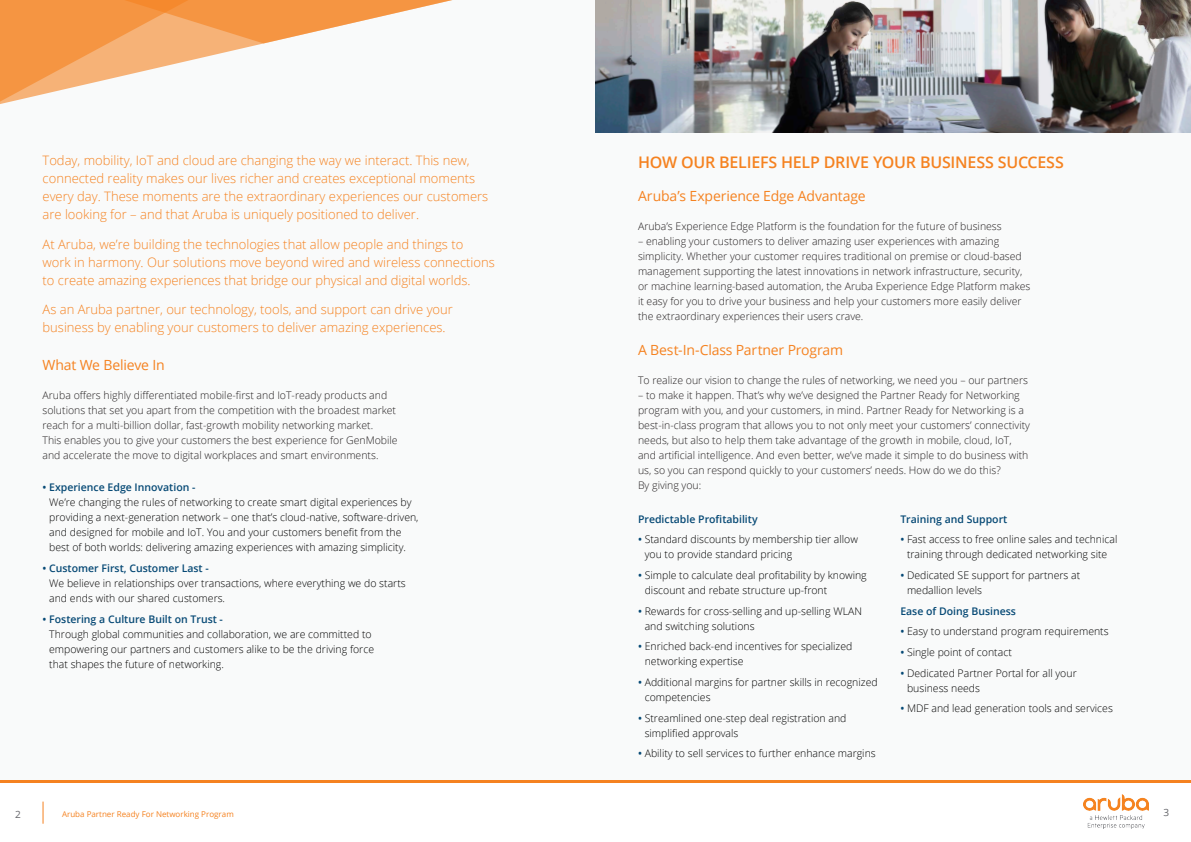
<style>
.page{position:relative;width:1191px;height:842px;background:#fff}
.page>*{position:absolute;margin:0;border:0;box-sizing:border-box;transform-origin:0 0}
.HeadingCopy{font:600 16px "Open Sans";letter-spacing:-.015em;color:#f58220}
.SubHeading{font:14px "Open Sans";letter-spacing:-.015em;color:#f58220}
.HeadingCopy-2{font:300 13px/18px "Open Sans";color:#f58220}
.BulletCopy{font:300 10.5px/15px "Open Sans";color:#000}
.Main_Body_Copy{font:300 10.5px/15px "Open Sans";color:#231f20}
.BulletCopy-2{font:600 10.5px "Open Sans";color:#064975}
.t1{font:10px "Open Sans";color:#64656a}
.t2{font:8px "Open Sans";color:#f58220}
.s1{font-weight:600;color:#064975}
</style>
<div class="page">
<div style="left:0;top:0;width:595px;height:782px;background:#f9fafa"></div>
<div style="left:595px;top:0;width:596px;height:780px;background:#f9fafa"></div>
<hr style="left:0;top:780px;width:1191px;height:2px;background:#f58220">
<svg style="left:43px;top:801px;width:1px;height:23px"></svg>
<img style="left:1083px;top:794px;width:65px;height:34px">
<svg style="left:0;top:0;width:450px;height:104px"></svg>
<img style="left:595px;top:0;width:596px;height:133px">
<p class="HeadingCopy-2" style="left:43px;top:151px;width:447px">Today, mobility, IoT and cloud are changing the way we interact. This new, connected reality makes our lives richer and creates exceptional moments every day. These moments are the extraordinary experiences our customers are looking for – and that Aruba is uniquely positioned to deliver.</p>
<p class="HeadingCopy-2" style="left:43px;top:235px;width:454px">At Aruba, we’re building the technologies that allow people and things to work in harmony. Our solutions move beyond wired and wireless connections to create amazing experiences that bridge our physical and digital worlds.</p>
<p class="HeadingCopy-2" style="left:43px;top:300px;width:412px">As an Aruba partner, our technology, tools, and support can drive your business by enabling your customers to deliver amazing experiences.</p>
<p class="SubHeading" style="left:43px;top:356px;width:124px">What We Believe In</p>
<p class="Main_Body_Copy" style="left:43px;top:388px;width:357px">Aruba offers highly differentiated mobile-first and IoT-ready products and solutions that set you apart from the competition with the broadest market reach for a multi-billion dollar, fast-growth mobility networking market.<br>This enables you to give your customers the best experience for GenMobile and accelerate the move to digital workplaces and smart environments.</p>
<p class="BulletCopy" style="left:49px;top:480px;width:371px;text-indent:-7px"><span class="s1">• Experience Edge Innovation -<br></span>We’re changing the rules of networking to create smart digital experiences by providing a next-generation network – one that’s cloud-native, software-driven, and designed for mobile and IoT. You and your customers benefit from the best of both worlds: delivering amazing experiences with amazing simplicity.</p>
<p class="BulletCopy" style="left:49px;top:560px;width:358px;text-indent:-7px"><span class="s1">• Customer First, Customer Last -<br></span>We believe in relationships over transactions, where everything we do starts and ends with our shared customers.</p>
<p class="BulletCopy" style="left:49px;top:611px;width:326px;text-indent:-7px"><span class="s1">• Fostering a Culture Built on Trust -<br></span>Through global communities and collaboration, we are committed to empowering our partners and customers alike to be the driving force that shapes the future of networking.</p>
<p class="HeadingCopy" style="left:638px;top:151px;width:427px">HOW OUR BELIEFS HELP DRIVE YOUR BUSINESS SUCCESS</p>
<p class="SubHeading" style="left:638px;top:186px;width:229px">Aruba’s Experience Edge Advantage</p>
<p class="Main_Body_Copy" style="left:638px;top:219px;width:365px">Aruba’s Experience Edge Platform is the foundation for the future of business</p>
<p class="Main_Body_Copy" style="left:638px;top:234px;width:394px">– enabling your customers to deliver amazing user experiences with amazing simplicity. Whether your customer requires traditional on premise or cloud-based management supporting the latest innovations in network infrastructure, security, or machine learning-based automation, the Aruba Experience Edge Platform makes it easy for you to drive your business and help your customers more easily deliver the extraordinary experiences their users crave.</p>
<p class="SubHeading" style="left:638px;top:341px;width:207px">A Best-In-Class Partner Program</p>
<p class="Main_Body_Copy" style="left:638px;top:373px;width:391px">To realize our vision to change the rules of networking, we need you – our partners</p>
<p class="Main_Body_Copy" style="left:638px;top:388px;width:393px">– to make it happen. That’s why we’ve designed the Partner Ready for Networking program with you, and your customers, in mind. Partner Ready for Networking is a best-in-class program that allows you to not only meet your customers’ connectivity needs, but also to help them take advantage of the growth in mobile, cloud, IoT, and artificial intelligence. And even better, we’ve made it simple to do business with us, so you can respond quickly to your customers’ needs. How do we do this?<br>By giving you:</p>
<p class="BulletCopy-2" style="left:638px;top:512px;width:121px">Predictable Profitability</p>
<p class="BulletCopy" style="left:644px;top:532px;width:215px;text-indent:-7px"><span class="s1">•</span> Standard discounts by membership tier allow you to provide standard pricing</p>
<p class="BulletCopy" style="left:644px;top:567px;width:224px;text-indent:-7px"><span class="s1">•</span> Simple to calculate deal profitability by knowing discount and rebate structure up-front</p>
<p class="BulletCopy" style="left:644px;top:603px;width:219px;text-indent:-7px"><span class="s1">•</span> Rewards for cross-selling and up-selling WLAN and switching solutions</p>
<p class="BulletCopy" style="left:644px;top:639px;width:209px;text-indent:-7px"><span class="s1">•</span> Enriched back-end incentives for specialized networking expertise</p>
<p class="BulletCopy" style="left:644px;top:674px;width:234px;text-indent:-7px"><span class="s1">•</span> Additional margins for partner skills in recognized competencies</p>
<p class="BulletCopy" style="left:644px;top:710px;width:203px;text-indent:-7px"><span class="s1">•</span> Streamlined one-step deal registration and simplified approvals</p>
<p class="BulletCopy" style="left:638px;top:746px;width:239px"><span class="s1">•</span> Ability to sell services to further enhance margins</p>
<p class="BulletCopy-2" style="left:900px;top:512px;width:108px">Training and Support</p>
<p class="BulletCopy" style="left:900px;top:532px;width:219px;text-align:center"><span class="s1">•</span> Fast access to free online sales and technical training through dedicated networking site</p>
<p class="BulletCopy" style="left:907px;top:567px;width:175px;text-indent:-7px"><span class="s1">•</span> Dedicated SE support for partners at medallion levels</p>
<p class="BulletCopy-2" style="left:900px;top:604px;width:117px">Ease of Doing Business</p>
<p class="BulletCopy" style="left:900px;top:624px;width:210px"><span class="s1">•</span> Easy to understand program requirements</p>
<p class="BulletCopy" style="left:900px;top:644px;width:113px"><span class="s1">•</span> Single point of contact</p>
<p class="BulletCopy" style="left:907px;top:665px;width:171px;text-indent:-7px"><span class="s1">•</span> Dedicated Partner Portal for all your business needs</p>
<p class="BulletCopy" style="left:900px;top:701px;width:214px"><span class="s1">•</span> MDF and lead generation tools and services</p>
<p class="t1" style="left:15px;top:807px;width:7px">2</p>
<p class="t2" style="left:62px;top:808px;width:173px">Aruba Partner Ready For Networking Program</p>
<p class="t1" style="left:1163px;top:806px;width:7px">3</p>
</div>
